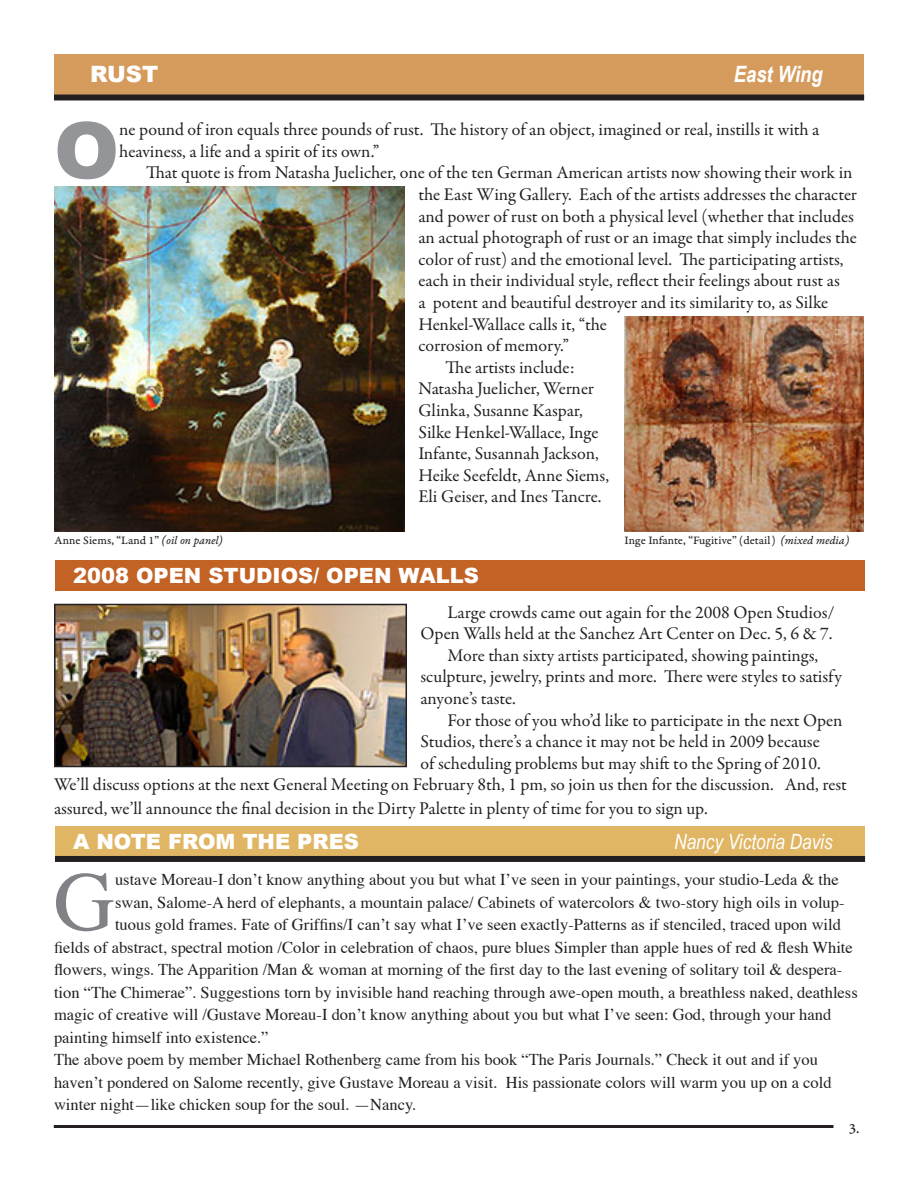
<style>
.page{position:relative;width:918px;height:1188px;background:#fff}
.page>*{position:absolute;margin:0;border:0;box-sizing:border-box;transform-origin:0 0}
.t1{font:84.45px "Times";color:#808285}
.t2{font:900 78.3px "Arial";color:#939598}
.t3{font:italic 700 22.5px "Arial Narrow";color:#fff}
.t4{font:900 22.5px "Arial";color:#fff}
.t5{font:900 21px "Arial";color:#fff}
.t6{font:italic 21px "Arial Narrow";color:#fff}
.t7{font:18px/21.6px "Garamond Premr Pro";color:#231f20}
.t8{font:16.5px/22.5px "Times";color:#231f20}
.Garamond_Caption{font:15px "Garamond Premr Pro Capt";color:#231f20}
.t9{font:12px "Garamond Premr Pro Capt";color:#231f20}
.s1{font-family:"Garamond Premr Pro It Capt"}
</style>
<div class="page">
<hr style="left:54px;top:1125px;width:779px;height:3px;background:#231f20">
<div style="left:54px;top:54px;width:810px;height:42px;background:#d59b5c"></div>
<div style="left:54px;top:94px;width:810px;height:6px;background:#231f20"></div>
<div style="left:55px;top:826px;width:810px;height:31px;background:#e0b664"></div>
<div style="left:55px;top:560px;width:810px;height:31px;background:#c26225"></div>
<div style="left:55px;top:856px;width:810px;height:6px;background:#231f20"></div>
<img style="left:57px;top:607px;width:347px;height:157px">
<div style="left:54px;top:604px;width:353px;height:163px;border:2px solid #231f20"></div>
<img style="left:624px;top:316px;width:240px;height:216px">
<img style="left:54px;top:186px;width:351px;height:345px">
<p class="t4" style="left:90px;top:62px;width:70px">RUST</p>
<p class="t3" style="left:734px;top:61px;width:90px">East Wing</p>
<p class="t2" style="left:54px;top:107px;width:67px">O</p>
<p class="t7" style="left:119px;top:119px;width:702px">ne pound of iron equals three pounds of rust. The history of an object, imagined or real, instills it with a heaviness, a life and a spirit of its own.”</p>
<p class="t7" style="left:418px;top:162px;width:440px;text-indent:-272px">That quote is from Natasha Juelicher, one of the ten German American artists now showing their work in the East Wing Gallery. Each of the artists addresses the character and power of rust on both a physical level (whether that includes an actual photograph of rust or an image that simply includes the color of rust) and the emotional level. The participating artists, each in their individual style, reflect their feelings about rust as<br>a potent and beautiful destroyer and its similarity to, as Silke Henkel-Wallace calls it, “the<br>corrosion of memory.”</p>
<p class="t7" style="left:418px;top:357px;width:192px;text-indent:27px">The artists include:<br>Natasha Juelicher, Werner<br>Glinka, Susanne Kaspar,<br>Silke Henkel-Wallace, Inge<br>Infante, Susannah Jackson,<br>Heike Seefeldt, Anne Siems,<br>Eli Geiser, and Ines Tancre.</p>
<p class="t9" style="left:55px;top:534px;width:170px">Anne Siems, “Land 1” <span class="s1">(oil on panel)</span></p>
<p class="t9" style="left:625px;top:534px;width:226px">Inge Infante, “Fugitive” (detail) <span class="s1">(mixed media)</span></p>
<p class="t5" style="left:73px;top:564px;width:407px">2008 OPEN STUDIOS/ OPEN WALLS</p>
<p class="t7" style="left:421px;top:602px;width:416px;text-align:right">Large crowds came out again for the 2008 Open Studios/<br>Open Walls held at the Sanchez Art Center on Dec. 5, 6 &amp; 7.</p>
<p class="t7" style="left:421px;top:645px;width:423px;text-indent:27px">More than sixty artists participated, showing paintings, sculpture, jewelry, prints and more. There were styles to satisfy anyone’s taste.</p>
<p class="t7" style="left:448px;top:710px;width:396px">For those of you who’d like to participate in the next Open</p>
<p class="t7" style="left:421px;top:731px;width:401px">Studios, there’s a chance it may not be held in 2009 because</p>
<p class="t7" style="left:421px;top:753px;width:402px">of scheduling problems but may shift to the Spring of 2010.</p>
<p class="t7" style="left:54px;top:774px;width:795px">We’ll discuss options at the next General Meeting on February 8th, 1 pm, so join us then for the discussion. And, rest</p>
<p class="t7" style="left:54px;top:798px;width:655px">assured, we’ll announce the final decision in the Dirty Palette in plenty of time for you to sign up.</p>
<p class="t5" style="left:73px;top:830px;width:288px">A NOTE FROM THE PRES</p>
<p class="t6" style="left:674px;top:830px;width:160px">Nancy Victoria Davis</p>
<p class="t1" style="left:54px;top:823px;width:63px">G</p>
<p class="t8" style="left:115px;top:867px;width:725px">ustave Moreau-I don’t know anything about you but what I’ve seen in your paintings, your studio-Leda &amp; the</p>
<p class="t8" style="left:115px;top:889px;width:731px">swan, Salome-A herd of elephants, a mountain palace/ Cabinets of watercolors &amp; two-story high oils in volup-</p>
<p class="t8" style="left:115px;top:912px;width:728px">tuous gold frames. Fate of Griffins/I can’t say what I’ve seen exactly-Patterns as if stenciled, traced upon wild</p>
<p class="t8" style="left:54px;top:934px;width:800px">fields of abstract, spectral motion /Color in celebration of chaos, pure blues Simpler than apple hues of red &amp; flesh White</p>
<p class="t8" style="left:54px;top:957px;width:790px">flowers, wings. The Apparition /Man &amp; woman at morning of the first day to the last evening of solitary toil &amp; despera-</p>
<p class="t8" style="left:54px;top:979px;width:805px">tion “The Chimerae”. Suggestions torn by invisible hand reaching through awe-open mouth, a breathless naked, deathless</p>
<p class="t8" style="left:54px;top:1002px;width:779px">magic of creative will /Gustave Moreau-I don’t know anything about you but what I’ve seen: God, through your hand</p>
<p class="t8" style="left:54px;top:1024px;width:216px">painting himself into existence.”</p>
<p class="t8" style="left:54px;top:1047px;width:779px">The above poem by member Michael Rothenberg came from his book “The Paris Journals.” Check it out and if you haven’t pondered on Salome recently, give Gustave Moreau a visit. His passionate colors will warm you up on a cold winter night—like chicken soup for the soul. —Nancy.</p>
<p class="Garamond_Caption" style="left:849px;top:1119px;width:12px">3.</p>
</div>
